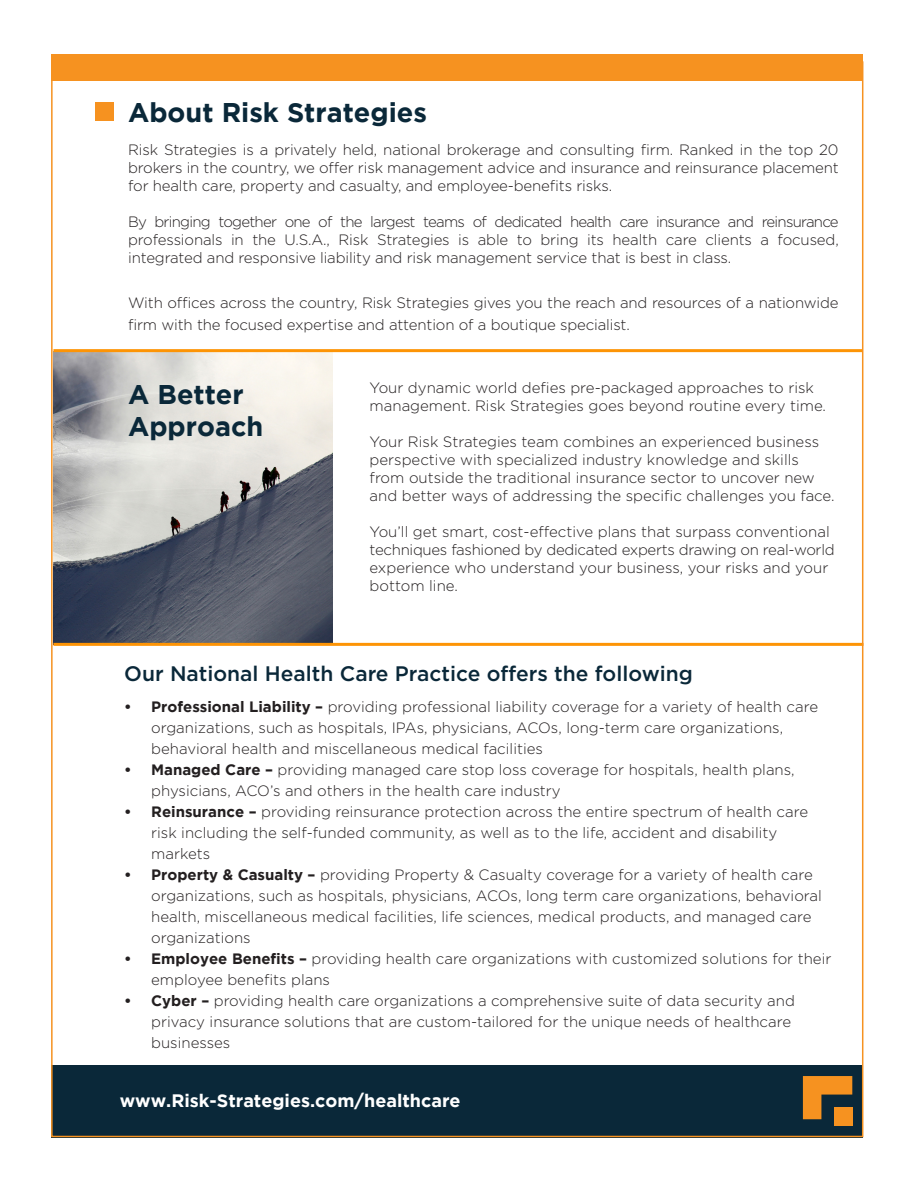
<style>
.page{position:relative;width:918px;height:1188px;background:#fff}
.page>*{position:absolute;margin:0;border:0;box-sizing:border-box;transform-origin:0 0}
.t1{font:700 27px "Gotham";color:#0a2839}
.t2{font:500 21px "Gotham";color:#0a2839}
.t3{font:700 18px "Gotham";color:#fff}
.t4{font:300 15px/21px "Gotham";color:#231f20}
.s1{font-weight:700}
</style>
<div class="page">
<img style="left:54px;top:352px;width:278px;height:291px">
<div style="left:51px;top:54px;width:812px;height:26px;background:#f69220"></div>
<hr style="left:53px;top:643px;width:810px;height:3px;background:#fd9405">
<div style="left:96px;top:102px;width:18px;height:19px;background:#f69220"></div>
<hr style="left:53px;top:349px;width:809px;height:3px;background:#fd9405">
<div style="left:51px;top:1065px;width:811px;height:72px;background:#0a2839"></div>
<svg style="left:803px;top:1076px;width:49px;height:43px"></svg>
<div style="left:834px;top:1107px;width:18px;height:18px;background:#f69220"></div>
<p class="t1" style="left:128px;top:97px;width:300px">About Risk Strategies</p>
<p class="t4" style="left:128px;top:140px;width:712px;line-height:18px;text-align:justify">Risk Strategies is a privately held, national brokerage and consulting firm. Ranked in the top 20 brokers in the country, we offer risk management advice and insurance and reinsurance placement for health care, property and casualty, and employee-benefits risks.</p>
<p class="t4" style="left:128px;top:212px;width:712px;line-height:18px;text-align:justify">By bringing together one of the largest teams of dedicated health care insurance and reinsurance professionals in the U.S.A., Risk Strategies is able to bring its health care clients a focused, integrated and responsive liability and risk management service that is best in class.</p>
<p class="t4" style="left:128px;top:291px;width:712px;line-height:22.5px">With offices across the country, Risk Strategies gives you the reach and resources of a nationwide firm with the focused expertise and attention of a boutique specialist.</p>
<p class="t1" style="left:128px;top:378px;width:117px">A Better</p>
<p class="t1" style="left:128px;top:411px;width:137px">Approach</p>
<p class="t4" style="left:370px;top:378px;width:458px;line-height:18px">Your dynamic world defies pre-packaged approaches to risk management. Risk Strategies goes beyond routine every time.</p>
<p class="t4" style="left:370px;top:432px;width:467px;line-height:18px">Your Risk Strategies team combines an experienced business perspective with specialized industry knowledge and skills from outside the traditional insurance sector to uncover new and better ways of addressing the specific challenges you face.</p>
<p class="t4" style="left:370px;top:522px;width:467px;line-height:18px">You’ll get smart, cost-effective plans that surpass conventional techniques fashioned by dedicated experts drawing on real-world experience who understand your business, your risks and your bottom line.</p>
<p class="t2" style="left:124px;top:660px;width:570px">Our National Health Care Practice offers the following</p>
<p class="t4" style="left:151px;top:695px;width:668px;text-indent:-27px"><span class="s1">• Professional Liability –</span> providing professional liability coverage for a variety of health care organizations, such as hospitals, IPAs, physicians, ACOs, long-term care organizations, behavioral health and miscellaneous medical facilities</p>
<p class="t4" style="left:151px;top:758px;width:645px;text-indent:-27px"><span class="s1">• Managed Care –</span> providing managed care stop loss coverage for hospitals, health plans, physicians, ACO’s and others in the health care industry</p>
<p class="t4" style="left:151px;top:800px;width:658px;text-indent:-27px"><span class="s1">• Reinsurance –</span> providing reinsurance protection across the entire spectrum of health care risk including the self-funded community, as well as to the life, accident and disability markets</p>
<p class="t4" style="left:151px;top:863px;width:672px;text-indent:-27px"><span class="s1">• Property &amp; Casualty –</span> providing Property &amp; Casualty coverage for a variety of health care organizations, such as hospitals, physicians, ACOs, long term care organizations, behavioral health, miscellaneous medical facilities, life sciences, medical products, and managed care organizations</p>
<p class="t4" style="left:151px;top:947px;width:682px;text-indent:-27px"><span class="s1">• Employee Benefits –</span> providing health care organizations with customized solutions for their employee benefits plans</p>
<p class="t4" style="left:151px;top:989px;width:645px;text-indent:-27px"><span class="s1">• Cyber –</span> providing health care organizations a comprehensive suite of data security and privacy insurance solutions that are custom-tailored for the unique needs of healthcare businesses</p>
<p class="t3" style="left:120px;top:1090px;width:342px">www.Risk-Strategies.com/healthcare</p>
</div>
